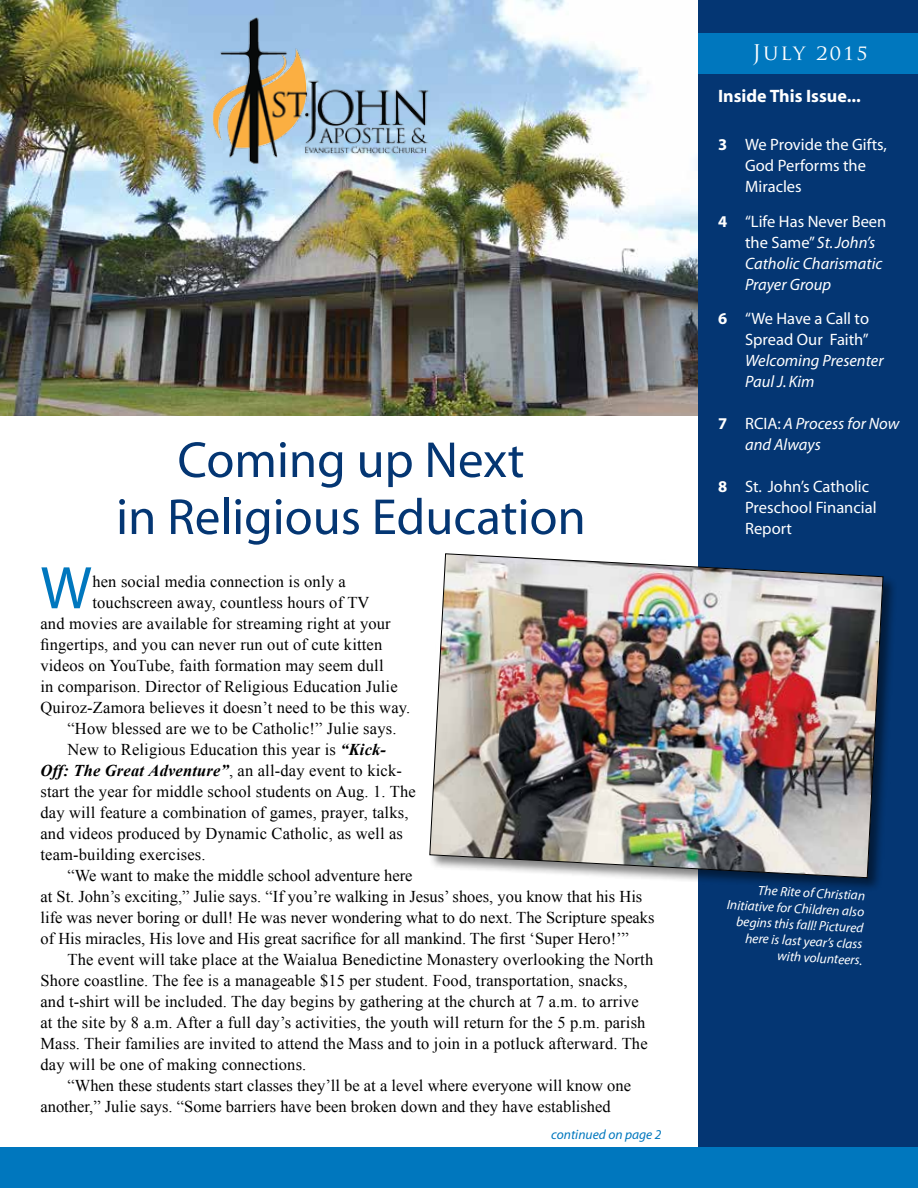
<style>
.page{position:relative;width:918px;height:1188px;background:#fff}
.page>*{position:absolute;margin:0;border:0;box-sizing:border-box;transform-origin:0 0}
.t1{font:60.6px "Myriad";color:#0077be}
.t2{font:51px/57px "Myriad";color:#043673;text-align:center}
.t3{font:21px "Trajan Pro";letter-spacing:.1em;color:#fff}
.t4{font:700 18px "Myriad";color:#fff}
.t5{font:16.5px "Times New Roman";letter-spacing:.01em;color:#000}
.t6{font:italic 16.5px/21px "Myriad";color:#fff}
.t7{font:16.5px/21px "Myriad";color:#fff}
.t8{font:italic 700 16.5px "Times New Roman";letter-spacing:.01em;color:#000}
.t9{font:italic 13.5px/16.2px "Myriad";color:#fff;text-align:right}
.t10{font:italic 13.5px "Myriad";color:#0077be}
.s1{font-weight:700;font-style:italic}
.s2{font-weight:400;font-style:normal}
.s3{font-weight:700}
.s4{font-weight:700;font-style:normal}
.s5{font-style:normal}
</style>
<div class="page">
<img style="left:0;top:0;width:699px;height:416px">
<div style="left:699px;top:0;width:219px;height:1148px;background:#043673"></div>
<div style="left:699px;top:33px;width:219px;height:41px;background:#0077be"></div>
<div style="left:0;top:1148px;width:918px;height:40px;background:#0077be"></div>
<img style="left:185px;top:1px;width:265px;height:180px">
<div style="left:428px;top:552px;width:470px;height:341px;background:#000;opacity:.5"></div>
<img style="left:429px;top:553px;width:455px;height:325px">
<h2 class="t2" style="left:116px;top:434px;width:471px">Coming up Next<br>in Religious Education</h2>
<h1 class="t1" style="left:40px;top:558px;width:53px">W</h1>
<p class="t5" style="left:92px;top:571px;width:255px">hen social media connection is only a</p>
<p class="t5" style="left:92px;top:592px;width:279px">touchscreen away, countless hours of TV</p>
<p class="t5" style="left:40px;top:613px;width:352px">and movies are available for streaming right at your</p>
<p class="t5" style="left:40px;top:634px;width:343px">fingertips, and you can never run out of cute kitten</p>
<p class="t5" style="left:40px;top:655px;width:345px">videos on YouTube, faith formation may seem dull</p>
<p class="t5" style="left:40px;top:676px;width:359px">in comparison. Director of Religious Education Julie</p>
<p class="t5" style="left:40px;top:697px;width:371px">Quiroz-Zamora believes it doesn’t need to be this way.</p>
<p class="t5" style="left:67px;top:718px;width:330px">“How blessed are we to be Catholic!” Julie says.</p>
<p class="t5" style="left:67px;top:739px;width:320px">New to Religious Education this year is <span class="s1">“Kick-</span></p>
<p class="t8" style="left:40px;top:759px;width:363px">Off: The Great Adventure”<span class="s2">, an all-day event to kick-</span></p>
<p class="t5" style="left:40px;top:781px;width:377px">start the year for middle school students on Aug. 1. The</p>
<p class="t5" style="left:40px;top:802px;width:369px">day will feature a combination of games, prayer, talks,</p>
<p class="t5" style="left:40px;top:823px;width:364px">and videos produced by Dynamic Catholic, as well as</p>
<p class="t5" style="left:40px;top:844px;width:167px">team-building exercises.</p>
<p class="t5" style="left:67px;top:865px;width:347px">“We want to make the middle school adventure here</p>
<p class="t5" style="left:40px;top:886px;width:603px">at St. John’s exciting,” Julie says. “If you’re walking in Jesus’ shoes, you know that his His</p>
<p class="t5" style="left:40px;top:907px;width:616px">life was never boring or dull! He was never wondering what to do next. The Scripture speaks</p>
<p class="t5" style="left:40px;top:928px;width:590px">of His miracles, His love and His great sacrifice for all mankind. The first ‘Super Hero!’”</p>
<p class="t5" style="left:67px;top:949px;width:587px">The event will take place at the Waialua Benedictine Monastery overlooking the North</p>
<p class="t5" style="left:40px;top:970px;width:589px">Shore coastline. The fee is a manageable $15 per student. Food, transportation, snacks,</p>
<p class="t5" style="left:40px;top:991px;width:600px">and t-shirt will be included. The day begins by gathering at the church at 7 a.m. to arrive</p>
<p class="t5" style="left:40px;top:1012px;width:607px">at the site by 8 a.m. After a full day’s activities, the youth will return for the 5 p.m. parish</p>
<p class="t5" style="left:40px;top:1033px;width:609px">Mass. Their families are invited to attend the Mass and to join in a potluck afterward. The</p>
<p class="t5" style="left:40px;top:1054px;width:267px">day will be one of making connections.</p>
<p class="t5" style="left:67px;top:1075px;width:565px">“When these students start classes they’ll be at a level where everyone will know one</p>
<p class="t5" style="left:40px;top:1096px;width:572px">another,” Julie says. “Some barriers have been broken down and they have established</p>
<p class="t10" style="left:551px;top:1128px;width:112px">continued on page 2</p>
<p class="t3" style="left:752px;top:39px;width:117px">July 2015</p>
<p class="t4" style="left:718px;top:87px;width:144px">Inside This Issue...</p>
<p class="t7" style="left:745px;top:135px;width:143px;text-indent:-27px"><span class="s3">3</span> We Provide the Gifts,<br>God Performs the<br>Miracles</p>
<p class="t6" style="left:745px;top:212px;width:143px;text-indent:-27px"><span class="s4">4</span> <span class="s5">“Life Has Never Been the Same”</span> St. John’s<br>Catholic Charismatic<br>Prayer Group</p>
<p class="t7" style="left:718px;top:309px;width:152px;text-align:right"><span class="s3">6</span> “We Have a Call to<br>Spread Our Faith”</p>
<p class="t6" style="left:745px;top:351px;width:140px">Welcoming Presenter<br>Paul J. Kim</p>
<p class="t6" style="left:745px;top:414px;width:156px;text-indent:-27px"><span class="s4">7</span> <span class="s5">RCIA:</span> A Process for Now and Always</p>
<p class="t7" style="left:745px;top:477px;width:133px;text-indent:-27px"><span class="s3">8</span> St. John’s Catholic<br>Preschool Financial<br>Report</p>
<p class="t9" style="left:728px;top:881px;width:140px;rotate:3deg">The Rite of Christian<br>Initiative for Children also begins this fall! Pictured here is last year’s class with volunteers.</p>
</div>
